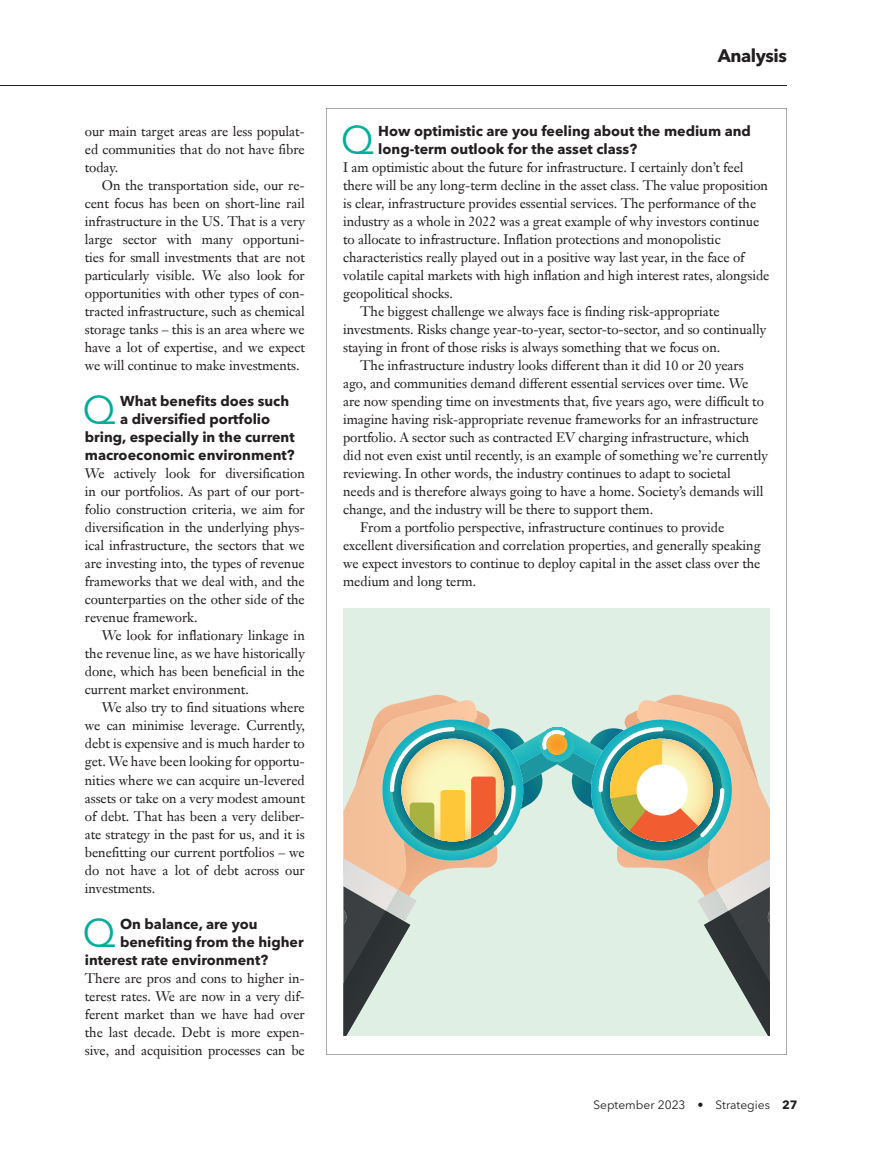
<style>
.page{position:relative;width:872px;height:1149px;background:#fff}
.page>*{position:absolute;margin:0;border:0;box-sizing:border-box;transform-origin:0 0}
.t1{font:39.6px "Avenir Next LT Pro";color:#00ae9a}
.t2{font:700 18px "Avenir Next LT Pro";letter-spacing:-.025em;color:#231f20}
.t3{font:700 14.25px/18px "Avenir Next LT Pro";color:#231f20}
.t4{font:13.5px/18px "Janson Text LT Pro";letter-spacing:-.005em;color:#231f20;text-align:justify}
.t5{font:12px "Avenir Next LT Pro";color:#231f20}
.s1{font-weight:700}
</style>
<div class="page">
<hr style="left:0;top:85px;width:787px;height:1px;background:#231f20">
<svg style="left:326px;top:108px;width:461px;height:946px"></svg>
<div style="left:343px;top:608px;width:427px;height:427px;background:#dfefe3"></div>
<svg style="left:343px;top:694px;width:427px;height:341px"></svg>
<p class="t4" style="left:85px;top:122px;width:221px">our main target areas are less populat&shy;ed communities that do not have fibre today.</p>
<p class="t4" style="left:85px;top:176px;width:221px;text-indent:17px">On the transportation side, our re&shy;cent focus has been on short-line rail infrastructure in the US. That is a very large sector with many opportuni&shy;ties for small investments that are not particularly visible. We also look for opportunities with other types of con&shy;tracted infrastructure, such as chemical storage tanks – this is an area where we have a lot of expertise, and we expect we will continue to make investments.</p>
<h1 class="t1" style="left:83px;top:386px;width:35px">Q</h1>
<p class="t3" style="left:120px;top:392px;width:171px">What benefits does such</p>
<p class="t3" style="left:120px;top:410px;width:152px">a diversified portfolio</p>
<p class="t3" style="left:85px;top:428px;width:211px">bring, especially in the current</p>
<p class="t3" style="left:85px;top:446px;width:211px">macroeconomic environment?</p>
<p class="t4" style="left:85px;top:464px;width:221px">We actively look for diversification in our portfolios. As part of our port&shy;folio construction criteria, we aim for diversification in the underlying phys&shy;ical infrastructure, the sectors that we are investing into, the types of revenue frameworks that we deal with, and the counterparties on the other side of the revenue framework.</p>
<p class="t4" style="left:85px;top:626px;width:221px;text-indent:17px">We look for inflationary linkage in the revenue line, as we have historically done, which has been beneficial in the current market environment.</p>
<p class="t4" style="left:85px;top:698px;width:221px;text-indent:17px">We also try to find situations where we can minimise leverage. Currently, debt is expensive and is much harder to get. We have been looking for opportu&shy;nities where we can acquire un-levered assets or take on a very modest amount of debt. That has been a very deliber&shy;ate strategy in the past for us, and it is benefitting our current portfolios – we do not have a lot of debt across our investments.</p>
<h1 class="t1" style="left:83px;top:908px;width:35px">Q</h1>
<p class="t3" style="left:120px;top:914px;width:139px">On balance, are you</p>
<p class="t3" style="left:120px;top:932px;width:185px">benefiting from the higher</p>
<p class="t3" style="left:85px;top:950px;width:185px">interest rate environment?</p>
<p class="t4" style="left:85px;top:968px;width:221px">There are pros and cons to higher in&shy;terest rates. We are now in a very dif&shy;ferent market than we have had over the last decade. Debt is more expen&shy;sive, and acquisition processes can be</p>
<h2 class="t2" style="left:717px;top:45px;width:71px">Analysis</h2>
<h1 class="t1" style="left:341px;top:116px;width:35px">Q</h1>
<p class="t3" style="left:378px;top:122px;width:374px">How optimistic are you feeling about the medium and long-term outlook for the asset class?</p>
<p class="t4" style="left:343px;top:158px;width:402px">I am optimistic about the future for infrastructure. I certainly don’t feel</p>
<p class="t4" style="left:343px;top:176px;width:426px">there will be any long-term decline in the asset class. The value proposition</p>
<p class="t4" style="left:343px;top:194px;width:415px">is clear, infrastructure provides essential services. The performance of the</p>
<p class="t4" style="left:343px;top:212px;width:418px">industry as a whole in 2022 was a great example of why investors continue</p>
<p class="t4" style="left:343px;top:230px;width:379px">to allocate to infrastructure. Inflation protections and monopolistic</p>
<p class="t4" style="left:343px;top:248px;width:403px">characteristics really played out in a positive way last year, in the face of</p>
<p class="t4" style="left:343px;top:266px;width:428px">volatile capital markets with high inflation and high interest rates, alongside</p>
<p class="t4" style="left:343px;top:284px;width:111px">geopolitical shocks.</p>
<p class="t4" style="left:360px;top:302px;width:361px">The biggest challenge we always face is finding risk-appropriate</p>
<p class="t4" style="left:343px;top:320px;width:425px">investments. Risks change year-to-year, sector-to-sector, and so continually</p>
<p class="t4" style="left:343px;top:338px;width:379px">staying in front of those risks is always something that we focus on.</p>
<p class="t4" style="left:360px;top:356px;width:385px">The infrastructure industry looks different than it did 10 or 20 years</p>
<p class="t4" style="left:343px;top:374px;width:407px">ago, and communities demand different essential services over time. We</p>
<p class="t4" style="left:343px;top:392px;width:422px">are now spending time on investments that, five years ago, were difficult to</p>
<p class="t4" style="left:343px;top:410px;width:417px">imagine having risk-appropriate revenue frameworks for an infrastructure</p>
<p class="t4" style="left:343px;top:428px;width:408px">portfolio. A sector such as contracted EV charging infrastructure, which</p>
<p class="t4" style="left:343px;top:446px;width:426px">did not even exist until recently, is an example of something we’re currently</p>
<p class="t4" style="left:343px;top:464px;width:389px">reviewing. In other words, the industry continues to adapt to societal</p>
<p class="t4" style="left:343px;top:482px;width:422px">needs and is therefore always going to have a home. Society’s demands will</p>
<p class="t4" style="left:343px;top:500px;width:312px">change, and the industry will be there to support them.</p>
<p class="t4" style="left:360px;top:518px;width:366px">From a portfolio perspective, infrastructure continues to provide</p>
<p class="t4" style="left:343px;top:536px;width:419px">excellent diversification and correlation properties, and generally speaking</p>
<p class="t4" style="left:343px;top:554px;width:419px">we expect investors to continue to deploy capital in the asset class over the</p>
<p class="t4" style="left:343px;top:572px;width:135px">medium and long term.</p>
<p class="t5" style="left:593px;top:1097px;width:206px">September 2023 • Strategies <span class="s1">27</span></p>
</div>
